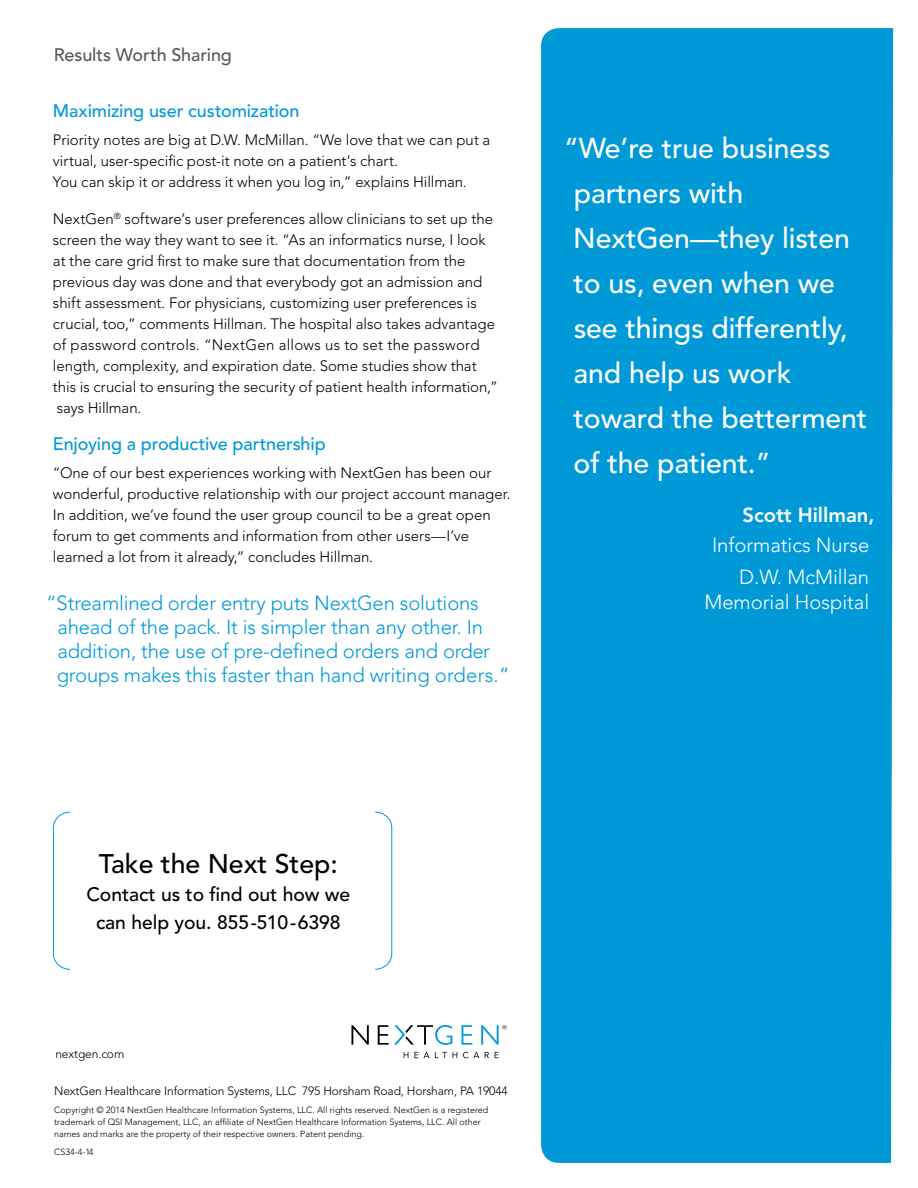
<style>
.page{position:relative;width:918px;height:1188px;background:#fff}
.page>*{position:absolute;margin:0;border:0;box-sizing:border-box;transform-origin:0 0}
.t1{font:500 28.5px/45px "Avenir";letter-spacing:-.005em;color:#fff}
.t2{font:500 26.7px "Avenir";color:#000}
.t3{font:300 20.25px/24px "Avenir";letter-spacing:-.01em;color:#0099d8}
.t4{font:300 20.25px/31.5px "Avenir";color:#fff;text-align:right}
.t5{font:800 20.25px "Avenir";color:#fff}
.t6{font:500 19.35px/28.3px "Avenir";color:#000;text-align:center}
.t7{font:500 18px "Avenir";letter-spacing:-.005em;color:#0099d8}
.t8{font:500 18px "Avenir";letter-spacing:-.005em;color:#58595b}
.t9{font:300 15px/21px "Avenir";color:#000}
.t10{font:300 12px "Avenir";letter-spacing:-.01em;color:#000}
.t11{font:300 9px/12px "Avenir";color:#000}
</style>
<div class="page">
<div style="left:541px;top:28px;width:352px;height:1135px;background:#0099d8"></div>
<svg style="left:52px;top:811px;width:18px;height:159px"></svg>
<svg style="left:375px;top:811px;width:18px;height:159px"></svg>
<svg style="left:351px;top:1025px;width:18px;height:20px"></svg>
<svg style="left:462px;top:1025px;width:10px;height:20px"></svg>
<svg style="left:378px;top:1025px;width:74px;height:20px"></svg>
<svg style="left:404px;top:1052px;width:4px;height:6px"></svg>
<svg style="left:414px;top:1052px;width:33px;height:6px"></svg>
<svg style="left:453px;top:1052px;width:4px;height:6px"></svg>
<svg style="left:463px;top:1052px;width:16px;height:6px"></svg>
<svg style="left:485px;top:1052px;width:4px;height:6px"></svg>
<svg style="left:495px;top:1052px;width:4px;height:6px"></svg>
<svg style="left:481px;top:1025px;width:26px;height:20px"></svg>
<p class="t8" style="left:54px;top:45px;width:180px">Results Worth Sharing</p>
<p class="t7" style="left:53px;top:100px;width:248px">Maximizing user customization</p>
<p class="t9" style="left:53px;top:129px;width:439px">Priority notes are big at D.W. McMillan. “We love that we can put a virtual, user-specific post-it note on a patient’s chart.<br>You can skip it or address it when you log in,” explains Hillman.</p>
<p class="t9" style="left:53px;top:208px;width:447px">NextGen<sup>®</sup> software’s user preferences allow clinicians to set up the screen the way they want to see it. “As an informatics nurse, I look at the care grid first to make sure that documentation from the previous day was done and that everybody got an admission and shift assessment. For physicians, customizing user preferences is crucial, too,” comments Hillman. The hospital also takes advantage of password controls. “NextGen allows us to set the password length, complexity, and expiration date. Some studies show that this is crucial to ensuring the security of patient health information,” says Hillman.</p>
<p class="t7" style="left:53px;top:433px;width:274px">Enjoying a productive partnership</p>
<p class="t9" style="left:53px;top:462px;width:459px">“One of our best experiences working with NextGen has been our wonderful, productive relationship with our project account manager.<br>In addition, we’ve found the user group council to be a great open forum to get comments and information from other users—I’ve learned a lot from it already,” concludes Hillman.</p>
<h3 class="t3" style="left:57px;top:591px;width:454px;text-indent:-10px">“Streamlined order entry puts NextGen solutions ahead of the pack. It is simpler than any other. In addition, the use of pre-defined orders and order groups makes this faster than hand writing orders.”</h3>
<h1 class="t1" style="left:573px;top:126px;width:296px;text-indent:-9px">“We’re true business partners with<br>NextGen—they listen to us, even when we see things differently, and help us work toward the betterment of the patient.”</h1>
<h3 class="t5" style="left:743px;top:503px;width:133px">Scott Hillman,</h3>
<h3 class="t4" style="left:712px;top:529px;width:159px">Informatics Nurse<br>D.W. McMillan</h3>
<h3 class="t4" style="left:704px;top:586px;width:166px">Memorial Hospital</h3>
<h2 class="t2" style="left:99px;top:848px;width:240px">Take the Next Step:</h2>
<p class="t6" style="left:86px;top:881px;width:265px">Contact us to find out how we can help you. 855-510-6398</p>
<p class="t10" style="left:55px;top:1047px;width:70px">nextgen.com</p>
<p class="t10" style="left:54px;top:1084px;width:455px">NextGen Healthcare Information Systems, LLC 795 Horsham Road, Horsham, PA 19044</p>
<p class="t11" style="left:54px;top:1104px;width:436px">Copyright © 2014 NextGen Healthcare Information Systems, LLC. All rights reserved. NextGen is a registered trademark of QSI Management, LLC, an affiliate of NextGen Healthcare Information Systems, LLC. All other names and marks are the property of their respective owners. Patent pending.</p>
<p class="t11" style="left:54px;top:1146px;width:41px">CS34-4-14</p>
</div>
